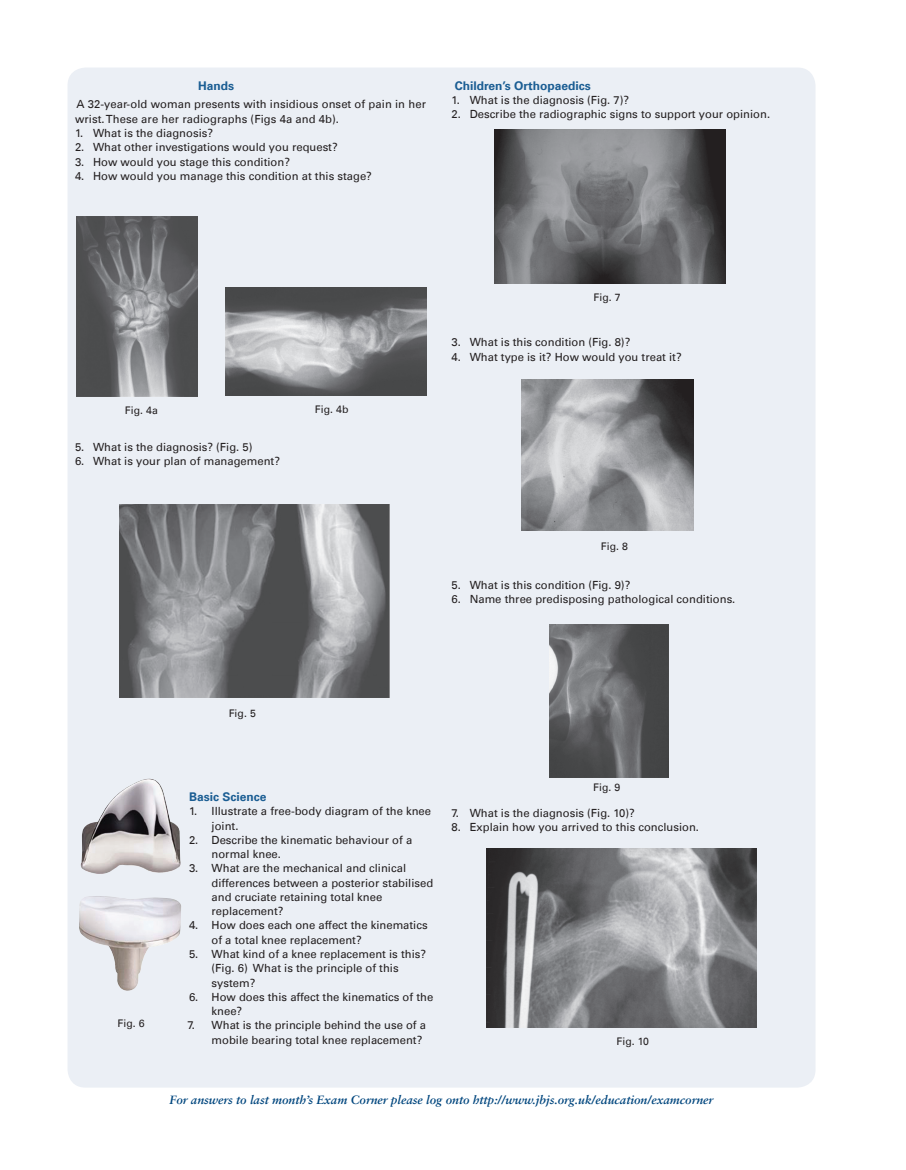
<style>
.page{position:relative;width:906px;height:1170px;background:#fff}
.page>*{position:absolute;margin:0;border:0;box-sizing:border-box;transform-origin:0 0}
.t1{font:italic 700 12px "Sabon";color:#00467e}
.t2{font:700 12px "Univers";color:#1a5d93}
.t3{font:11.25px/14.2px "Univers";color:#231f20}
.t4{font:10.5px "Univers";letter-spacing:.005em;color:#231f20}
</style>
<div class="page">
<div style="left:68px;top:68px;width:747px;height:1019px;background:#ebeff5;border-radius:18px"></div>
<img style="left:76px;top:216px;width:121px;height:180px">
<img style="left:495px;top:130px;width:230px;height:153px">
<img style="left:549px;top:624px;width:119px;height:154px">
<img style="left:225px;top:287px;width:201px;height:108px">
<img style="left:486px;top:848px;width:270px;height:179px">
<img style="left:120px;top:505px;width:270px;height:192px">
<img style="left:522px;top:379px;width:171px;height:151px">
<img style="left:79px;top:778px;width:102px;height:212px">
<p class="t2" style="left:198px;top:78px;width:37px">Hands</p>
<p class="t3" style="left:75px;top:97px;width:352px">A 32-year-old woman presents with insidious onset of pain in her wrist. These are her radiographs (Figs 4a and 4b).</p>
<p class="t3" style="left:75px;top:126px;width:140px">1. What is the diagnosis?</p>
<p class="t3" style="left:75px;top:140px;width:264px">2. What other investigations would you request?</p>
<p class="t3" style="left:75px;top:154px;width:216px">3. How would you stage this condition?</p>
<p class="t3" style="left:75px;top:169px;width:298px">4. How would you manage this condition at this stage?</p>
<p class="t2" style="left:455px;top:78px;width:137px">Children’s Orthopaedics</p>
<p class="t3" style="left:452px;top:93px;width:179px">1. What is the diagnosis (Fig. 7)?</p>
<p class="t3" style="left:452px;top:107px;width:320px">2. Describe the radiographic signs to support your opinion.</p>
<p class="t4" style="left:125px;top:404px;width:35px">Fig. 4a</p>
<p class="t4" style="left:315px;top:403px;width:35px">Fig. 4b</p>
<p class="t3" style="left:75px;top:439px;width:179px">5. What is the diagnosis? (Fig. 5)</p>
<p class="t3" style="left:75px;top:454px;width:206px">6. What is your plan of management?</p>
<p class="t4" style="left:593px;top:291px;width:29px">Fig. 7</p>
<p class="t3" style="left:452px;top:335px;width:180px">3. What is this condition (Fig. 8)?</p>
<p class="t3" style="left:452px;top:349px;width:231px">4. What type is it? How would you treat it?</p>
<p class="t4" style="left:601px;top:539px;width:29px">Fig. 8</p>
<p class="t3" style="left:452px;top:577px;width:180px">5. What is this condition (Fig. 9)?</p>
<p class="t3" style="left:452px;top:592px;width:285px">6. Name three predisposing pathological conditions.</p>
<p class="t4" style="left:118px;top:1017px;width:29px">Fig. 6</p>
<p class="t4" style="left:229px;top:706px;width:29px">Fig. 5</p>
<p class="t2" style="left:189px;top:789px;width:79px">Basic Science</p>
<p class="t3" style="left:212px;top:804px;width:221px;text-indent:-22px">1. Illustrate a free-body diagram of the knee joint.</p>
<p class="t3" style="left:212px;top:832px;width:202px;text-indent:-22px">2. Describe the kinematic behaviour of a normal knee.</p>
<p class="t3" style="left:212px;top:861px;width:223px;text-indent:-22px">3. What are the mechanical and clinical differences between a posterior stabilised and cruciate retaining total knee replacement?</p>
<p class="t3" style="left:212px;top:918px;width:218px;text-indent:-22px">4. How does each one affect the kinematics of a total knee replacement?</p>
<p class="t3" style="left:212px;top:946px;width:216px;text-indent:-22px">5. What kind of a knee replacement is this? (Fig. 6) What is the principle of this system?</p>
<p class="t3" style="left:212px;top:989px;width:223px;text-indent:-22px">6. How does this affect the kinematics of the knee?</p>
<p class="t3" style="left:212px;top:1018px;width:216px;text-indent:-24px">7. What is the principle behind the use of a mobile bearing total knee replacement?</p>
<p class="t4" style="left:593px;top:780px;width:29px">Fig. 9</p>
<p class="t3" style="left:452px;top:805px;width:185px">7. What is the diagnosis (Fig. 10)?</p>
<p class="t3" style="left:452px;top:820px;width:249px">8. Explain how you arrived to this conclusion.</p>
<p class="t4" style="left:616px;top:1035px;width:34px">Fig. 10</p>
<p class="t1" style="left:169px;top:1092px;width:545px">For answers to last month’s Exam Corner please log onto http://www.jbjs.org.uk/education/examcorner</p>
</div>
